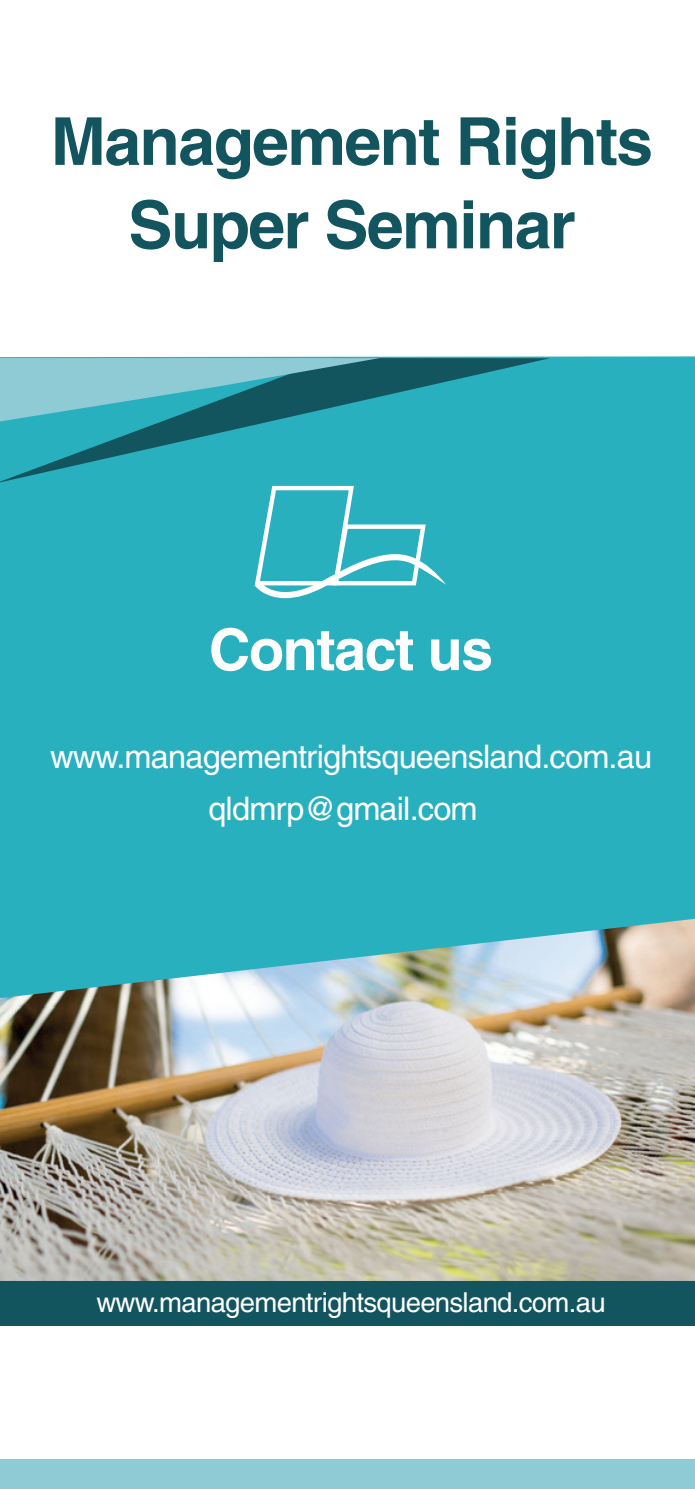
<style>
.page{position:relative;width:695px;height:1489px;background:#fff}
.page>*{position:absolute;margin:0;border:0;box-sizing:border-box;transform-origin:0 0}
.t1{font:700 66.25px/83.5px "Helvetica";letter-spacing:-.025em;color:#13555f;text-align:center}
.t2{font:700 57.5px "Helvetica";letter-spacing:-.025em;color:#fff}
.t3{font:32.5px/52.5px "Helvetica";letter-spacing:-.025em;color:#fff;text-align:center}
.t4{font:27.5px "Helvetica";letter-spacing:-.025em;color:#fff}
</style>
<div class="page">
<div style="left:0;top:356px;width:694px;height:969px;background:#28b0bf"></div>
<div style="left:0;top:1281px;width:694px;height:44px;background:#13555f"></div>
<svg style="left:446px;top:358px;width:104px;height:24px"></svg>
<svg style="left:0;top:358px;width:446px;height:241px"></svg>
<img style="left:0;top:919px;width:694px;height:361px">
<div style="left:0;top:1458px;width:694px;height:30px;background:#8fcbd5"></div>
<h1 class="t1" style="left:51px;top:99px;width:603px">Management Rights<br>Super Seminar</h1>
<h2 class="t2" style="left:209px;top:614px;width:286px">Contact us</h2>
<p class="t3" style="left:50px;top:729px;width:603px">www.managementrightsqueensland.com.au qldmrp@gmail.com</p>
<p class="t4" style="left:96px;top:1286px;width:510px">www.managementrightsqueensland.com.au</p>
</div>
